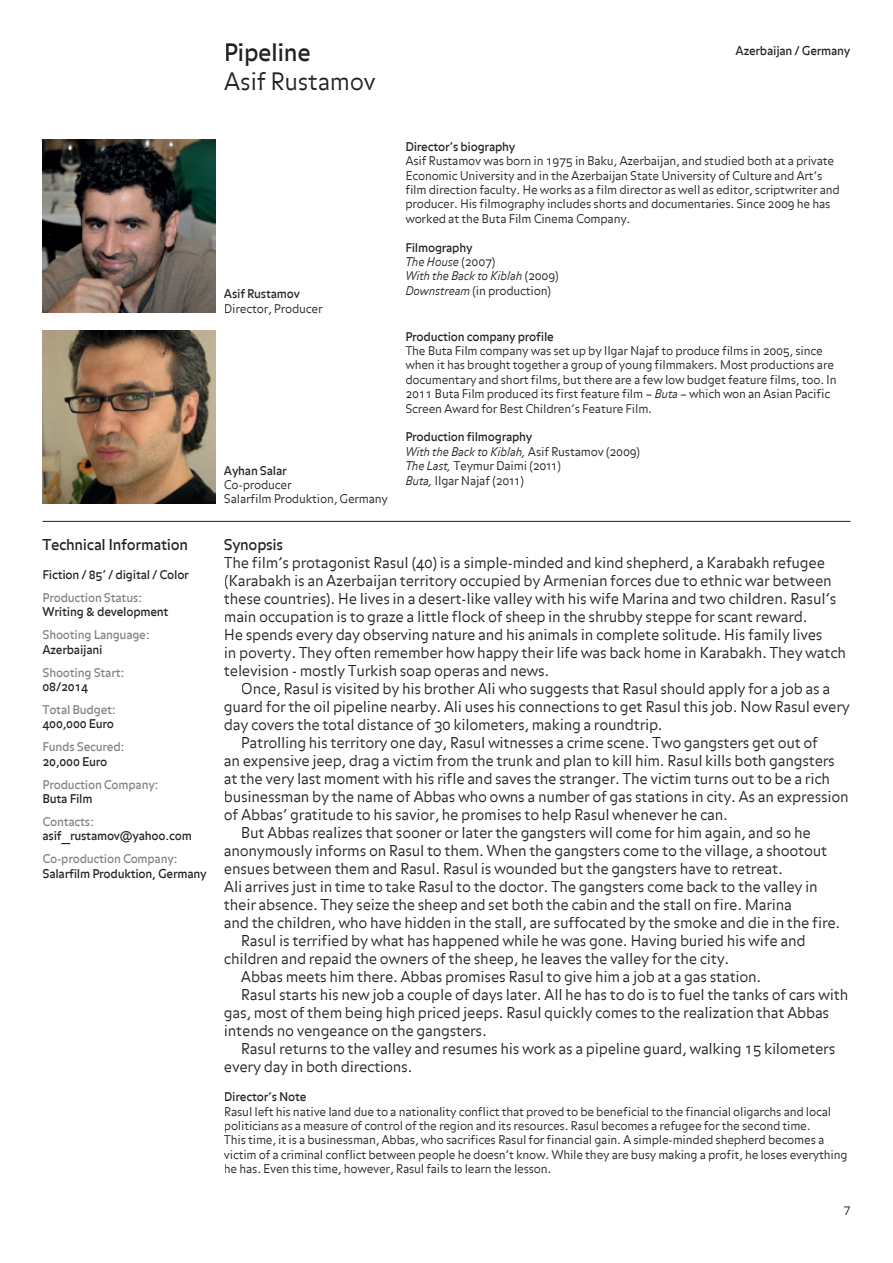
<style>
.page{position:relative;width:893px;height:1263px;background:#fff}
.page>*{position:absolute;margin:0;border:0;box-sizing:border-box;transform-origin:0 0}
.t1{font:300 24px "Loc Balance N";letter-spacing:-.02em;color:#231f20}
.t2{font:500 24px "Loc Balance N";letter-spacing:-.02em;color:#231f20}
.t3{font:300 15px/18px "Loc Balance N";letter-spacing:-.02em;color:#231f20}
.t4{font:500 15px "Loc Balance N";letter-spacing:-.02em;color:#231f20}
.t5{font:300 12px/14.4px "Loc Balance N";letter-spacing:-.02em;color:#231f20}
.t6{font:500 12px "Loc Balance N";letter-spacing:-.02em;color:#231f20}
.t7{font:500 12px "Loc Balance N";letter-spacing:-.02em;color:#808285}
.t8{font:italic 300 12px/14.4px "Loc Balance N";letter-spacing:-.02em;color:#231f20}
.s1{font-weight:500;font-style:normal}
.s2{font-style:normal}
.s3{font-style:italic}
.s4{font-weight:500}
</style>
<div class="page">
<img style="left:43px;top:140px;width:172px;height:173px">
<hr style="left:43px;top:521px;width:807px;height:1px;background:#231f20">
<img style="left:43px;top:331px;width:172px;height:172px">
<h1 class="t2" style="left:224px;top:39px;width:88px">Pipeline</h1>
<h1 class="t1" style="left:224px;top:68px;width:153px">Asif Rustamov</h1>
<p class="t6" style="left:736px;top:43px;width:116px">Azerbaijan / Germany</p>
<p class="t4" style="left:43px;top:536px;width:147px">Technical Information</p>
<p class="t6" style="left:43px;top:568px;width:148px">Fiction / 85’ / digital / Color</p>
<p class="t7" style="left:43px;top:591px;width:101px">Production Status:</p>
<p class="t6" style="left:43px;top:605px;width:128px">Writing &amp; development</p>
<p class="t7" style="left:43px;top:628px;width:109px">Shooting Language:</p>
<p class="t6" style="left:43px;top:642px;width:62px">Azerbaijani</p>
<p class="t7" style="left:43px;top:665px;width:84px">Shooting Start:</p>
<p class="t6" style="left:43px;top:680px;width:47px">08/2014</p>
<p class="t7" style="left:43px;top:703px;width:75px">Total Budget:</p>
<p class="t6" style="left:43px;top:717px;width:73px">400,000 Euro</p>
<p class="t7" style="left:43px;top:740px;width:84px">Funds Secured:</p>
<p class="t6" style="left:43px;top:754px;width:66px">20,000 Euro</p>
<p class="t7" style="left:43px;top:777px;width:118px">Production Company:</p>
<p class="t6" style="left:43px;top:792px;width:52px">Buta Film</p>
<p class="t7" style="left:43px;top:815px;width:53px">Contacts:</p>
<p class="t6" style="left:43px;top:829px;width:151px">asif_rustamov@yahoo.com</p>
<p class="t7" style="left:43px;top:852px;width:137px">Co-production Company:</p>
<p class="t6" style="left:43px;top:866px;width:166px">Salarfilm Produktion, Germany</p>
<p class="t6" style="left:224px;top:287px;width:77px">Asif Rustamov</p>
<p class="t5" style="left:224px;top:302px;width:100px">Director, Producer</p>
<p class="t6" style="left:224px;top:463px;width:64px">Ayhan Salar</p>
<p class="t5" style="left:224px;top:478px;width:166px">Co-producer<br>Salarfilm Produktion, Germany</p>
<p class="t6" style="left:405px;top:139px;width:111px">Director’s biography</p>
<p class="t5" style="left:405px;top:154px;width:436px">Asif Rustamov was born in 1975 in Baku, Azerbaijan, and studied both at a private Economic University and in the Azerbaijan State University of Culture and Art’s film direction faculty. He works as a film director as well as editor, scriptwriter and producer. His filmography includes shorts and documentaries. Since 2009 he has worked at the Buta Film Cinema Company.</p>
<p class="t8" style="left:405px;top:241px;width:155px"><span class="s1">Filmography<br></span>The House <span class="s2">(2007)<br></span>With the Back to Kiblah <span class="s2">(2009)<br></span>Downstream <span class="s2">(in production)</span></p>
<p class="t6" style="left:405px;top:329px;width:150px">Production company profile</p>
<p class="t5" style="left:405px;top:344px;width:433px">The Buta Film company was set up by Ilgar Najaf to produce films in 2005, since when it has brought together a group of young filmmakers. Most productions are documentary and short films, but there are a few low budget feature films, too. In 2011 Buta Film produced its first feature film – <span class="s3">Buta</span> – which won an Asian Pacific Screen Award for Best Children’s Feature Film.</p>
<p class="t5" style="left:405px;top:431px;width:236px"><span class="s4">Production filmography<br></span><span class="s3">With the Back to Kiblah,</span> Asif Rustamov (2009)<br><span class="s3">The Last,</span> Teymur Daimi (2011)<br><span class="s3">Buta,</span> Ilgar Najaf (2011)</p>
<p class="t4" style="left:224px;top:536px;width:61px">Synopsis</p>
<p class="t3" style="left:224px;top:555px;width:624px">The film’s protagonist Rasul (40) is a simple-minded and kind shepherd, a Karabakh refugee (Karabakh is an Azerbaijan territory occupied by Armenian forces due to ethnic war between these countries). He lives in a desert-like valley with his wife Marina and two children. Rasul’s main occupation is to graze a little flock of sheep in the shrubby steppe for scant reward.<br>He spends every day observing nature and his animals in complete solitude. His family lives<br>in poverty. They often remember how happy their life was back home in Karabakh. They watch television - mostly Turkish soap operas and news.</p>
<p class="t3" style="left:241px;top:681px;width:591px">Once, Rasul is visited by his brother Ali who suggests that Rasul should apply for a job as a</p>
<p class="t3" style="left:224px;top:699px;width:627px">guard for the oil pipeline nearby. Ali uses his connections to get Rasul this job. Now Rasul every</p>
<p class="t3" style="left:224px;top:717px;width:440px">day covers the total distance of 30 kilometers, making a roundtrip.</p>
<p class="t3" style="left:241px;top:735px;width:579px">Patrolling his territory one day, Rasul witnesses a crime scene. Two gangsters get out of</p>
<p class="t3" style="left:224px;top:753px;width:613px">an expensive jeep, drag a victim from the trunk and plan to kill him. Rasul kills both gangsters</p>
<p class="t3" style="left:224px;top:771px;width:608px">at the very last moment with his rifle and saves the stranger. The victim turns out to be a rich</p>
<p class="t3" style="left:224px;top:789px;width:626px">businessman by the name of Abbas who owns a number of gas stations in city. As an expression</p>
<p class="t3" style="left:224px;top:807px;width:505px">of Abbas’ gratitude to his savior, he promises to help Rasul whenever he can.</p>
<p class="t3" style="left:241px;top:825px;width:571px">But Abbas realizes that sooner or later the gangsters will come for him again, and so he</p>
<p class="t3" style="left:224px;top:843px;width:605px">anonymously informs on Rasul to them. When the gangsters come to the village, a shootout</p>
<p class="t3" style="left:224px;top:861px;width:560px">ensues between them and Rasul. Rasul is wounded but the gangsters have to retreat.</p>
<p class="t3" style="left:224px;top:879px;width:595px">Ali arrives just in time to take Rasul to the doctor. The gangsters come back to the valley in</p>
<p class="t3" style="left:224px;top:897px;width:570px">their absence. They seize the sheep and set both the cabin and the stall on fire. Marina</p>
<p class="t3" style="left:224px;top:915px;width:618px">and the children, who have hidden in the stall, are suffocated by the smoke and die in the fire.</p>
<p class="t3" style="left:241px;top:933px;width:566px">Rasul is terrified by what has happened while he was gone. Having buried his wife and</p>
<p class="t3" style="left:224px;top:951px;width:507px">children and repaid the owners of the sheep, he leaves the valley for the city.</p>
<p class="t3" style="left:241px;top:969px;width:522px">Abbas meets him there. Abbas promises Rasul to give him a job at a gas station.</p>
<p class="t3" style="left:241px;top:987px;width:609px">Rasul starts his new job a couple of days later. All he has to do is to fuel the tanks of cars with</p>
<p class="t3" style="left:224px;top:1005px;width:607px">gas, most of them being high priced jeeps. Rasul quickly comes to the realization that Abbas</p>
<p class="t3" style="left:224px;top:1023px;width:264px">intends no vengeance on the gangsters.</p>
<p class="t3" style="left:241px;top:1041px;width:596px">Rasul returns to the valley and resumes his work as a pipeline guard, walking 15 kilometers</p>
<p class="t3" style="left:224px;top:1059px;width:190px">every day in both directions.</p>
<p class="t6" style="left:224px;top:1090px;width:84px">Director’s Note</p>
<p class="t5" style="left:224px;top:1105px;width:625px">Rasul left his native land due to a nationality conflict that proved to be beneficial to the financial oligarchs and local politicians as a measure of control of the region and its resources. Rasul becomes a refugee for the second time.<br>This time, it is a businessman, Abbas, who sacrifices Rasul for financial gain. A simple-minded shepherd becomes a victim of a criminal conflict between people he doesn’t know. While they are busy making a profit, he loses everything he has. Even this time, however, Rasul fails to learn the lesson.</p>
<p class="t5" style="left:843px;top:1202px;width:8px">7</p>
</div>
